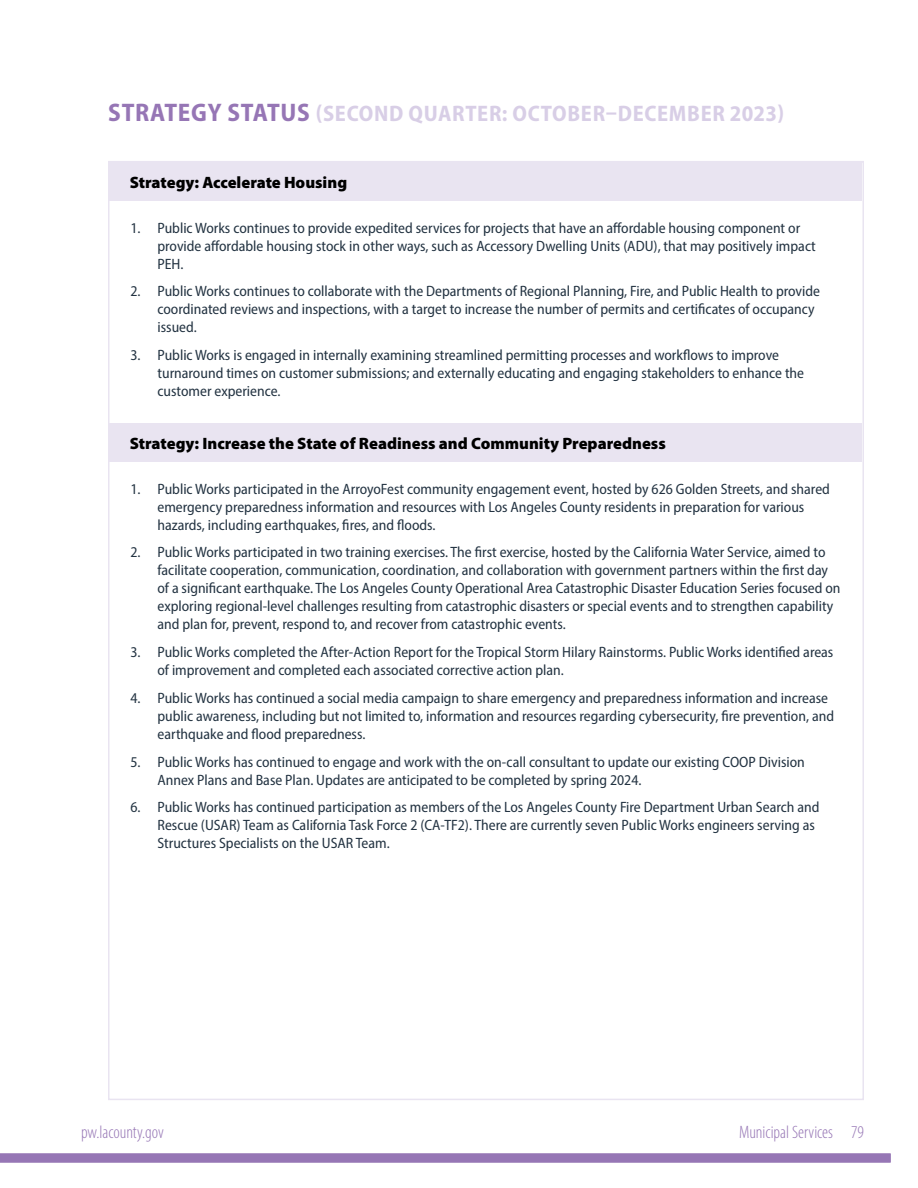
<style>
.page{position:relative;width:918px;height:1188px;background:#fff}
.page>*{position:absolute;margin:0;border:0;box-sizing:border-box;transform-origin:0 0}
.t1{font:700 semi-condensed 22.5px "Myriad Pro";letter-spacing:.03em;color:#d8cee6}
.t2{font:300 condensed 18px "Myriad Pro";color:#9676b5}
.t3{font:900 16.5px "Myriad Pro";color:#000}
.t4{font:semi-condensed 15px/18px "Myriad Pro";color:#233342}
.s1{font-size:25.5px;color:#9676b5}
</style>
<div class="page">
<div style="left:0;top:1154px;width:891px;height:8px;background:#9676b5"></div>
<div style="left:110px;top:162px;width:752px;height:39px;background:#e9e4f1"></div>
<div style="left:110px;top:423px;width:752px;height:39px;background:#e9e4f1"></div>
<h1 class="t1" style="left:108px;top:99px;width:677px"><span class="s1">STRATEGY STATUS</span> (SECOND QUARTER: OCTOBER–DECEMBER 2023)</h1>
<p class="t3" style="left:130px;top:172px;width:219px">Strategy: Accelerate Housing</p>
<p class="t4" style="left:158px;top:218px;width:660px;text-indent:-27px">1. Public Works continues to provide expedited services for projects that have an affordable housing component or provide affordable housing stock in other ways, such as Accessory Dwelling Units (ADU), that may positively impact<br>PEH.</p>
<p class="t4" style="left:158px;top:282px;width:664px;text-indent:-27px">2. Public Works continues to collaborate with the Departments of Regional Planning, Fire, and Public Health to provide coordinated reviews and inspections, with a target to increase the number of permits and certificates of occupancy issued.</p>
<p class="t4" style="left:158px;top:346px;width:648px;text-indent:-27px">3. Public Works is engaged in internally examining streamlined permitting processes and workflows to improve turnaround times on customer submissions; and externally educating and engaging stakeholders to enhance the customer experience.</p>
<p class="t3" style="left:130px;top:433px;width:538px">Strategy: Increase the State of Readiness and Community Preparedness</p>
<p class="t4" style="left:158px;top:479px;width:674px;text-indent:-27px">1. Public Works participated in the ArroyoFest community engagement event, hosted by 626 Golden Streets, and shared emergency preparedness information and resources with Los Angeles County residents in preparation for various hazards, including earthquakes, fires, and floods.</p>
<p class="t4" style="left:158px;top:543px;width:685px;text-indent:-27px">2. Public Works participated in two training exercises. The first exercise, hosted by the California Water Service, aimed to facilitate cooperation, communication, coordination, and collaboration with government partners within the first day of a significant earthquake. The Los Angeles County Operational Area Catastrophic Disaster Education Series focused on exploring regional-level challenges resulting from catastrophic disasters or special events and to strengthen capability and plan for, prevent, respond to, and recover from catastrophic events.</p>
<p class="t4" style="left:158px;top:643px;width:677px;text-indent:-27px">3. Public Works completed the After-Action Report for the Tropical Storm Hilary Rainstorms. Public Works identified areas of improvement and completed each associated corrective action plan.</p>
<p class="t4" style="left:158px;top:689px;width:678px;text-indent:-27px">4. Public Works has continued a social media campaign to share emergency and preparedness information and increase public awareness, including but not limited to, information and resources regarding cybersecurity, fire prevention, and earthquake and flood preparedness.</p>
<p class="t4" style="left:158px;top:752px;width:649px;text-indent:-27px">5. Public Works has continued to engage and work with the on-call consultant to update our existing COOP Division<br>Annex Plans and Base Plan. Updates are anticipated to be completed by spring 2024.</p>
<p class="t4" style="left:158px;top:798px;width:663px;text-indent:-27px">6. Public Works has continued participation as members of the Los Angeles County Fire Department Urban Search and<br>Rescue (USAR) Team as California Task Force 2 (CA-TF2). There are currently seven Public Works engineers serving as<br>Structures Specialists on the USAR Team.</p>
<p class="t2" style="left:81px;top:1122px;width:84px">pw.lacounty.gov</p>
<p class="t2" style="left:739px;top:1122px;width:126px">Municipal Services 79</p>
</div>
